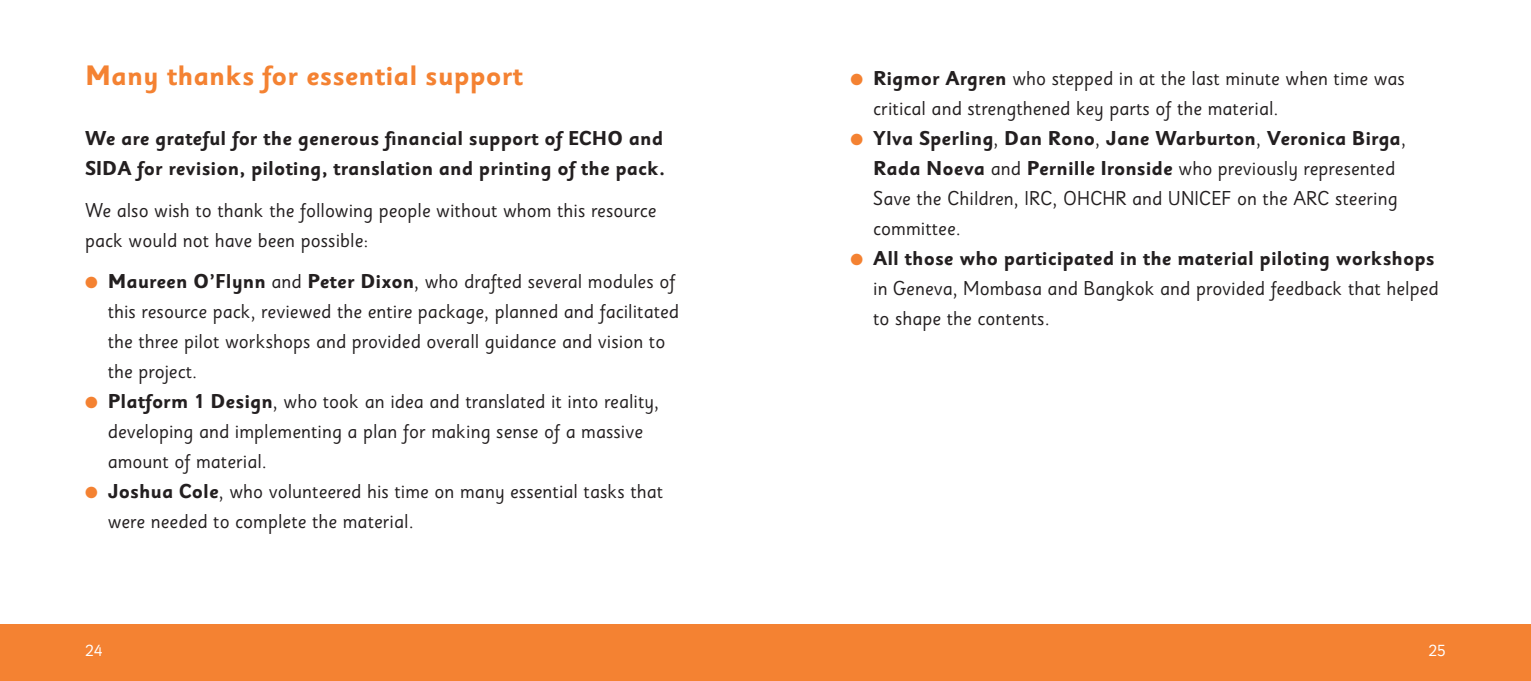
<style>
.page{position:relative;width:1531px;height:681px;background:#fff}
.page>*{position:absolute;margin:0;border:0;box-sizing:border-box;transform-origin:0 0}
._1060-sectionHead{font:700 28px "Sassoon Sans";color:#f48232}
._1060-textUl{font:20px/30px "Sassoon Sans";color:#231f20}
._1060-text_aligned_b{font:700 20px/30px "Sassoon Sans";color:#231f20}
._1060-textUl_aligned{font:20px/30px "Sassoon Sans";color:#231f20}
._1060-text{font:20px/30px "Sassoon Sans";color:#231f20}
.t1{font:16px "Zapf Dingbats";color:#f48232}
.t2{font:16px "Sassoon Sans";color:#fff}
.s1{font-weight:700}
</style>
<div class="page">
<div style="left:0;top:624px;width:765px;height:56px;background:#f48232"></div>
<div style="left:765px;top:624px;width:766px;height:56px;background:#f48232"></div>
<p class="_1060-sectionHead" style="left:85px;top:58px;width:440px">Many thanks for essential support</p>
<p class="_1060-text_aligned_b" style="left:85px;top:124px;width:581px">We are grateful for the generous financial support of ECHO and<br>SIDA for revision, piloting, translation and printing of the pack.</p>
<p class="_1060-text" style="left:85px;top:195px;width:573px">We also wish to thank the following people without whom this resource pack would not have been possible:</p>
<p class="_1060-textUl" style="left:108px;top:266px;width:573px"><span class="s1">Maureen O’Flynn</span> and <span class="s1">Peter Dixon</span>, who drafted several modules of this resource pack, reviewed the entire package, planned and facilitated the three pilot workshops and provided overall guidance and vision to the project.</p>
<p class="_1060-textUl" style="left:108px;top:386px;width:553px"><span class="s1">Platform 1 Design</span>, who took an idea and translated it into reality, developing and implementing a plan for making sense of a massive amount of material.</p>
<p class="_1060-textUl" style="left:108px;top:476px;width:557px"><span class="s1">Joshua Cole</span>, who volunteered his time on many essential tasks that were needed to complete the material.</p>
<p class="t1" style="left:85px;top:275px;width:14px">●</p>
<p class="t1" style="left:85px;top:395px;width:14px">●</p>
<p class="t1" style="left:85px;top:485px;width:14px">●</p>
<p class="t1" style="left:850px;top:72px;width:14px">●</p>
<p class="t1" style="left:850px;top:132px;width:14px">●</p>
<p class="t1" style="left:850px;top:252px;width:14px">●</p>
<p class="_1060-textUl_aligned" style="left:873px;top:64px;width:533px"><span class="s1">Rigmor Argren</span> who stepped in at the last minute when time was critical and strengthened key parts of the material.</p>
<p class="_1060-textUl" style="left:873px;top:124px;width:534px"><span class="s1">Ylva Sperling</span>, <span class="s1">Dan Rono</span>, <span class="s1">Jane Warburton</span>, <span class="s1">Veronica Birga</span>, <span class="s1">Rada Noeva</span> and <span class="s1">Pernille Ironside</span> who previously represented Save the Children, IRC, OHCHR and UNICEF on the ARC steering committee.</p>
<p class="_1060-textUl" style="left:873px;top:244px;width:567px"><span class="s1">All those who participated in the material piloting workshops </span>in Geneva, Mombasa and Bangkok and provided feedback that helped to shape the contents.</p>
<p class="t2" style="left:85px;top:640px;width:18px">24</p>
<p class="t2" style="left:1428px;top:640px;width:17px">25</p>
</div>
